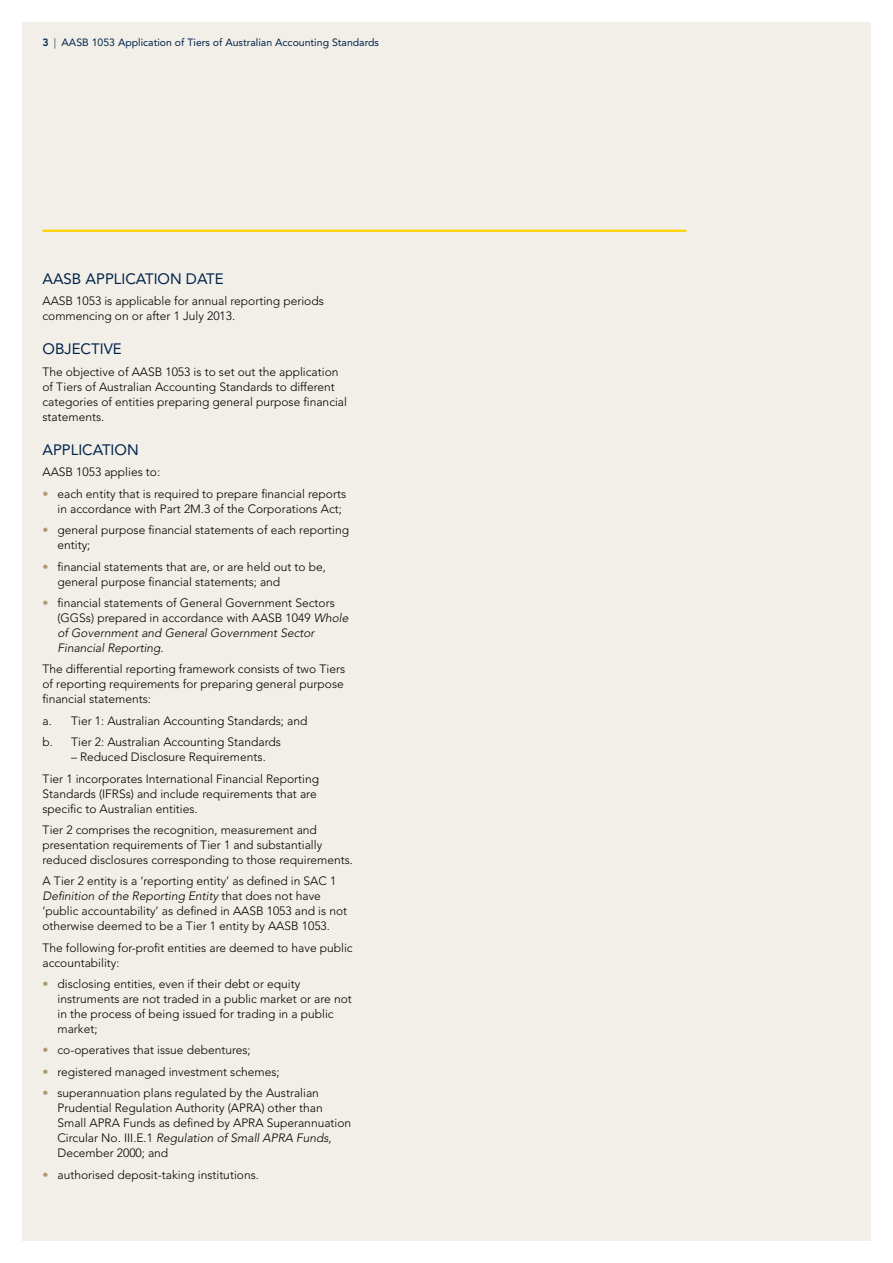
<style>
.page{position:relative;width:893px;height:1263px;background:#fff}
.page>*{position:absolute;margin:0;border:0;box-sizing:border-box;transform-origin:0 0}
.t1{font:15px "Avenir LT Std";color:#00234b}
.t2{font:300 12px/15px "Avenir LT Std";color:#000}
.t3{font:10.5px "Avenir LT Std";color:#00234b}
.s1{font-weight:800}
.s2{font-weight:300}
.s3{color:#ae9974}
.s4{font-style:italic}
</style>
<div class="page">
<div style="left:22px;top:22px;width:848px;height:1218px;background:#f2eee8"></div>
<hr style="left:43px;top:230px;width:643px;height:2px;background:#ffd400">
<p class="t3" style="left:43px;top:37px;width:338px"><span class="s1">3</span> <span class="s2">|</span> AASB 1053 Application of Tiers of Australian Accounting Standards</p>
<p class="t1" style="left:43px;top:270px;width:183px">AASB APPLICATION DATE</p>
<p class="t2" style="left:43px;top:293px;width:283px">AASB 1053 is applicable for annual reporting periods commencing on or after 1 July 2013.</p>
<p class="t1" style="left:43px;top:340px;width:81px">OBJECTIVE</p>
<p class="t2" style="left:43px;top:364px;width:306px">The objective of AASB 1053 is to set out the application of Tiers of Australian Accounting Standards to different categories of entities preparing general purpose financial statements.</p>
<p class="t1" style="left:43px;top:441px;width:98px">APPLICATION</p>
<p class="t2" style="left:43px;top:465px;width:119px">AASB 1053 applies to:</p>
<p class="t2" style="left:58px;top:486px;width:290px;text-indent:-15px"><span class="s3">•</span> each entity that is required to prepare financial reports in accordance with Part 2M.3 of the Corporations Act;</p>
<p class="t2" style="left:58px;top:523px;width:293px;text-indent:-15px"><span class="s3">•</span> general purpose financial statements of each reporting entity;</p>
<p class="t2" style="left:58px;top:559px;width:270px;text-indent:-15px"><span class="s3">•</span> financial statements that are, or are held out to be, general purpose financial statements; and</p>
<p class="t2" style="left:58px;top:595px;width:292px;text-indent:-15px"><span class="s3">•</span> financial statements of General Government Sectors (GGSs) prepared in accordance with AASB 1049 <span class="s4">Whole of Government and General Government Sector Financial Reporting.</span></p>
<p class="t2" style="left:43px;top:662px;width:304px;text-align:justify">The differential reporting framework consists of two Tiers of reporting requirements for preparing general purpose financial statements:</p>
<p class="t2" style="left:43px;top:710px;width:266px;line-height:21.3px">a. Tier 1: Australian Accounting Standards; and b. Tier 2: Australian Accounting Standards</p>
<p class="t2" style="left:43px;top:746px;width:278px;line-height:21.5px;text-indent:28px">– Reduced Disclosure Requirements.<br>Tier 1 incorporates International Financial Reporting</p>
<p class="t2" style="left:43px;top:786px;width:276px">Standards (IFRSs) and include requirements that are specific to Australian entities.</p>
<p class="t2" style="left:43px;top:822px;width:312px">Tier 2 comprises the recognition, measurement and presentation requirements of Tier 1 and substantially reduced disclosures corresponding to those requirements.</p>
<p class="t2" style="left:43px;top:874px;width:306px">A Tier 2 entity is a ‘reporting entity’ as defined in SAC 1<br><span class="s4">Definition of the Reporting Entity</span> that does not have ‘public accountability’ as defined in AASB 1053 and is not otherwise deemed to be a Tier 1 entity by AASB 1053.</p>
<p class="t2" style="left:43px;top:940px;width:312px">The following for-profit entities are deemed to have public accountability:</p>
<p class="t2" style="left:58px;top:976px;width:296px;text-indent:-15px"><span class="s3">•</span> disclosing entities, even if their debt or equity instruments are not traded in a public market or are not in the process of being issued for trading in a public market;</p>
<p class="t2" style="left:43px;top:1043px;width:210px"><span class="s3">•</span> co-operatives that issue debentures;</p>
<p class="t2" style="left:43px;top:1064px;width:239px"><span class="s3">•</span> registered managed investment schemes;</p>
<p class="t2" style="left:58px;top:1085px;width:295px;text-indent:-15px"><span class="s3">•</span> superannuation plans regulated by the Australian Prudential Regulation Authority (APRA) other than Small APRA Funds as defined by APRA Superannuation Circular No. III.E.1 <span class="s4">Regulation of Small APRA Funds</span>, December 2000; and</p>
<p class="t2" style="left:43px;top:1167px;width:218px"><span class="s3">•</span> authorised deposit-taking institutions.</p>
</div>
